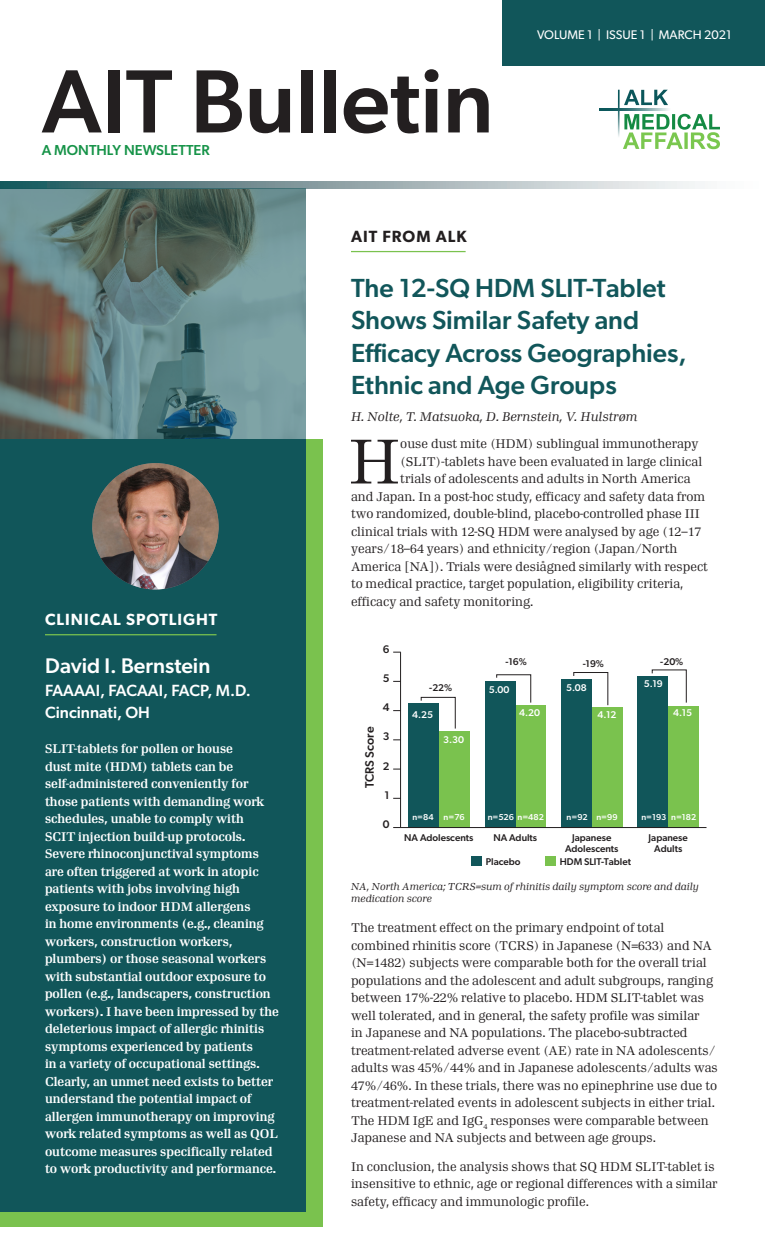
<style>
.page{position:relative;width:765px;height:1260px;background:#fff}
.page>*{position:absolute;margin:0;border:0;box-sizing:border-box;transform-origin:0 0}
.t1{font:500 90px "Gibson";color:#231f20}
.t2{font:62.62px "Seven Serif";color:#231f20}
.t3{font:500 26.25px/32.5px "Gibson";color:#11565a}
.t4{font:500 21.25px "Gibson";color:#fff}
.t5{font:500 16.25px/22.5px "Gibson";color:#fff}
.t6{font:600 16.25px "Gibson";letter-spacing:.06em;color:#fff}
.t7{font:600 16.25px "Gibson";letter-spacing:.06em;color:#231f20}
.t8{font:500 14.5px "Gibson";color:#169348}
.t9{font:12.5px/17.5px "Seven Serif";color:#231f20}
.t10{font:700 12.5px/17.5px "Seven Serif";color:#fff}
.t11{font:italic 12.5px "Seven Serif";color:#231f20}
.t12{font:12.5px "Gibson";color:#fff}
.t13{font:500 12.25px "Gibson";color:#231f20}
.t14{font:500 11px "Gibson";color:#231f20}
.t15{font:italic 10px/12px "Seven Serif";color:#231f20}
.t16{font:500 9.88px/11px "Gibson";color:#231f20;text-align:center}
.t17{font:500 9.88px "Gibson";color:#fff}
.t18{font:500 8.62px "Gibson";color:#fff}
</style>
<div class="page">
<div style="left:0;top:439px;width:322px;height:787px;background:#7ac24e"></div>
<svg style="left:623px;top:114px;width:97px;height:35px"></svg>
<svg style="left:624px;top:90px;width:44px;height:15px"></svg>
<svg style="left:600px;top:109px;width:69px;height:1px"></svg>
<svg style="left:618px;top:90px;width:1px;height:47px"></svg>
<div style="left:502px;top:0;width:263px;height:65px;background:#11565a"></div>
<svg style="left:0;top:181px;width:705px;height:7px;background:#8fa5a9"></svg>
<div style="left:0;top:439px;width:306px;height:773px;background:#11565a"></div>
<svg style="left:0;top:188px;width:306px;height:251px;background:#637c7a"></svg>
<hr style="left:351px;top:251px;width:115px;height:1px;background:#7ac24e">
<hr style="left:45px;top:634px;width:172px;height:1px;background:#7ac24e">
<img style="left:92px;top:463px;width:127px;height:126px;border-radius:63px">
<hr style="left:400px;top:652px;width:1px;height:176px;background:#231f20">
<div style="left:546px;top:857px;width:10px;height:9px;background:#7ac24e"></div>
<div style="left:439px;top:731px;width:30px;height:97px;background:#7ac24e"></div>
<div style="left:515px;top:705px;width:31px;height:123px;background:#7ac24e"></div>
<div style="left:592px;top:707px;width:30px;height:121px;background:#7ac24e"></div>
<div style="left:668px;top:706px;width:31px;height:122px;background:#7ac24e"></div>
<div style="left:472px;top:856px;width:10px;height:10px;background:#11565a"></div>
<div style="left:408px;top:703px;width:31px;height:125px;background:#11565a"></div>
<div style="left:485px;top:681px;width:30px;height:147px;background:#11565a"></div>
<div style="left:561px;top:679px;width:31px;height:149px;background:#11565a"></div>
<div style="left:638px;top:676px;width:30px;height:152px;background:#11565a"></div>
<hr style="left:401px;top:827px;width:306px;height:1px;background:#231f20">
<svg style="left:421px;top:697px;width:35px;height:32px"></svg>
<svg style="left:496px;top:674px;width:35px;height:29px"></svg>
<svg style="left:573px;top:672px;width:35px;height:34px"></svg>
<svg style="left:652px;top:670px;width:35px;height:33px"></svg>
<p class="t1" style="left:42px;top:47px;width:453px">AIT Bulletin</p>
<p class="t8" style="left:42px;top:142px;width:169px">A MONTHLY NEWSLETTER</p>
<p class="t12" style="left:537px;top:27px;width:196px">VOLUME 1 | ISSUE 1 | MARCH 2021</p>
<p class="t6" style="left:45px;top:610px;width:174px">CLINICAL SPOTLIGHT</p>
<p class="t4" style="left:45px;top:653px;width:167px">David I. Bernstein</p>
<p class="t5" style="left:45px;top:679px;width:207px">FAAAAI, FACAAI, FACP, M.D.<br>Cincinnati, OH</p>
<p class="t10" style="left:45px;top:740px;width:235px">SLIT-tablets for pollen or house<br>dust mite (HDM) tablets can be self-administered conveniently for those patients with demanding work schedules, unable to comply with<br>SCIT injection build-up protocols.<br>Severe rhinoconjunctival symptoms are often triggered at work in atopic patients with jobs involving high exposure to indoor HDM allergens<br>in home environments (e.g., cleaning workers, construction workers, plumbers) or those seasonal workers with substantial outdoor exposure to pollen (e.g., landscapers, construction workers). I have been impressed by the deleterious impact of allergic rhinitis symptoms experienced by patients<br>in a variety of occupational settings.<br>Clearly, an unmet need exists to better understand the potential impact of allergen immunotherapy on improving work related symptoms as well as QOL outcome measures specifically related to work productivity and performance.</p>
<p class="t7" style="left:351px;top:227px;width:117px">AIT FROM ALK</p>
<p class="t3" style="left:351px;top:271px;width:337px">The 12-SQ HDM SLIT-Tablet<br>Shows Similar Safety and<br>Efficacy Across Geographies,<br>Ethnic and Age Groups</p>
<p class="t11" style="left:351px;top:408px;width:288px">H. Nolte, T. Matsuoka, D. Bernstein, V. Hulstrøm</p>
<p class="t2" style="left:349px;top:421px;width:53px">H</p>
<p class="t9" style="left:400px;top:435px;width:300px">ouse dust mite (HDM) sublingual immunotherapy</p>
<p class="t9" style="left:400px;top:453px;width:304px">(SLIT)-tablets have been evaluated in large clinical</p>
<p class="t9" style="left:400px;top:470px;width:292px">trials of adolescents and adults in North America</p>
<p class="t9" style="left:351px;top:488px;width:356px">and Japan. In a post-hoc study, efficacy and safety data from</p>
<p class="t9" style="left:351px;top:505px;width:350px">two randomized, double-blind, placebo-controlled phase III</p>
<p class="t9" style="left:351px;top:523px;width:352px">clinical trials with 12-SQ HDM were analysed by age (12–17</p>
<p class="t9" style="left:351px;top:540px;width:328px">years/18–64 years) and ethnicity/region (Japan/North</p>
<p class="t9" style="left:351px;top:558px;width:359px">America [NA]). Trials were desiågned similarly with respect</p>
<p class="t9" style="left:351px;top:575px;width:334px">to medical practice, target population, eligibility criteria,</p>
<p class="t9" style="left:351px;top:593px;width:184px">efficacy and safety monitoring.</p>
<p class="t13" style="left:362px;top:788px;width:62px;rotate:-90deg">TCRS Score</p>
<p class="t14" style="left:383px;top:642px;width:8px">6</p>
<p class="t14" style="left:383px;top:671px;width:8px">5</p>
<p class="t14" style="left:383px;top:701px;width:8px">4</p>
<p class="t14" style="left:383px;top:730px;width:8px">3</p>
<p class="t14" style="left:383px;top:759px;width:8px">2</p>
<p class="t14" style="left:385px;top:788px;width:7px">1</p>
<p class="t14" style="left:383px;top:818px;width:8px">0</p>
<p class="t16" style="left:429px;top:682px;width:25px">-22%</p>
<p class="t17" style="left:412px;top:709px;width:22px">4.25</p>
<p class="t17" style="left:443px;top:733px;width:22px">3.30</p>
<p class="t16" style="left:506px;top:656px;width:23px">-16%</p>
<p class="t16" style="left:583px;top:658px;width:23px">-19%</p>
<p class="t16" style="left:660px;top:656px;width:25px">-20%</p>
<p class="t17" style="left:489px;top:684px;width:22px">5.00</p>
<p class="t17" style="left:519px;top:707px;width:22px">4.20</p>
<p class="t17" style="left:566px;top:681px;width:22px">5.08</p>
<p class="t17" style="left:644px;top:678px;width:20px">5.19</p>
<p class="t17" style="left:598px;top:709px;width:20px">4.12</p>
<p class="t17" style="left:673px;top:707px;width:20px">4.15</p>
<p class="t18" style="left:412px;top:812px;width:54px">n=84 n=76</p>
<p class="t18" style="left:488px;top:812px;width:58px">n=526 n=482</p>
<p class="t18" style="left:567px;top:812px;width:52px">n=92 n=99</p>
<p class="t18" style="left:641px;top:812px;width:56px">n=193 n=182</p>
<p class="t16" style="left:404px;top:832px;width:71px">NA Adolescents</p>
<p class="t16" style="left:493px;top:832px;width:45px">NA Adults</p>
<p class="t16" style="left:565px;top:832px;width:55px">Japanese<br>Adolescents</p>
<p class="t16" style="left:486px;top:856px;width:36px">Placebo</p>
<p class="t16" style="left:560px;top:856px;width:73px">HDM SLIT-Tablet</p>
<p class="t16" style="left:649px;top:832px;width:41px">Japanese<br>Adults</p>
<p class="t15" style="left:351px;top:880px;width:350px">NA, North America; TCRS=sum of rhinitis daily symptom score and daily medication score</p>
<p class="t9" style="left:351px;top:919px;width:368px">The treatment effect on the primary endpoint of total combined rhinitis score (TCRS) in Japanese (N=633) and NA (N=1482) subjects were comparable both for the overall trial populations and the adolescent and adult subgroups, ranging between 17%-22% relative to placebo. HDM SLIT-tablet was well tolerated, and in general, the safety profile was similar<br>in Japanese and NA populations. The placebo-subtracted treatment-related adverse event (AE) rate in NA adolescents/ adults was 45%/44% and in Japanese adolescents/adults was 47%/46%. In these trials, there was no epinephrine use due to treatment-related events in adolescent subjects in either trial.<br>The HDM IgE and IgG<sub>4</sub> responses were comparable between Japanese and NA subjects and between age groups.</p>
<p class="t9" style="left:351px;top:1158px;width:368px">In conclusion, the analysis shows that SQ HDM SLIT-tablet is insensitive to ethnic, age or regional differences with a similar safety, efficacy and immunologic profile.</p>
</div>
